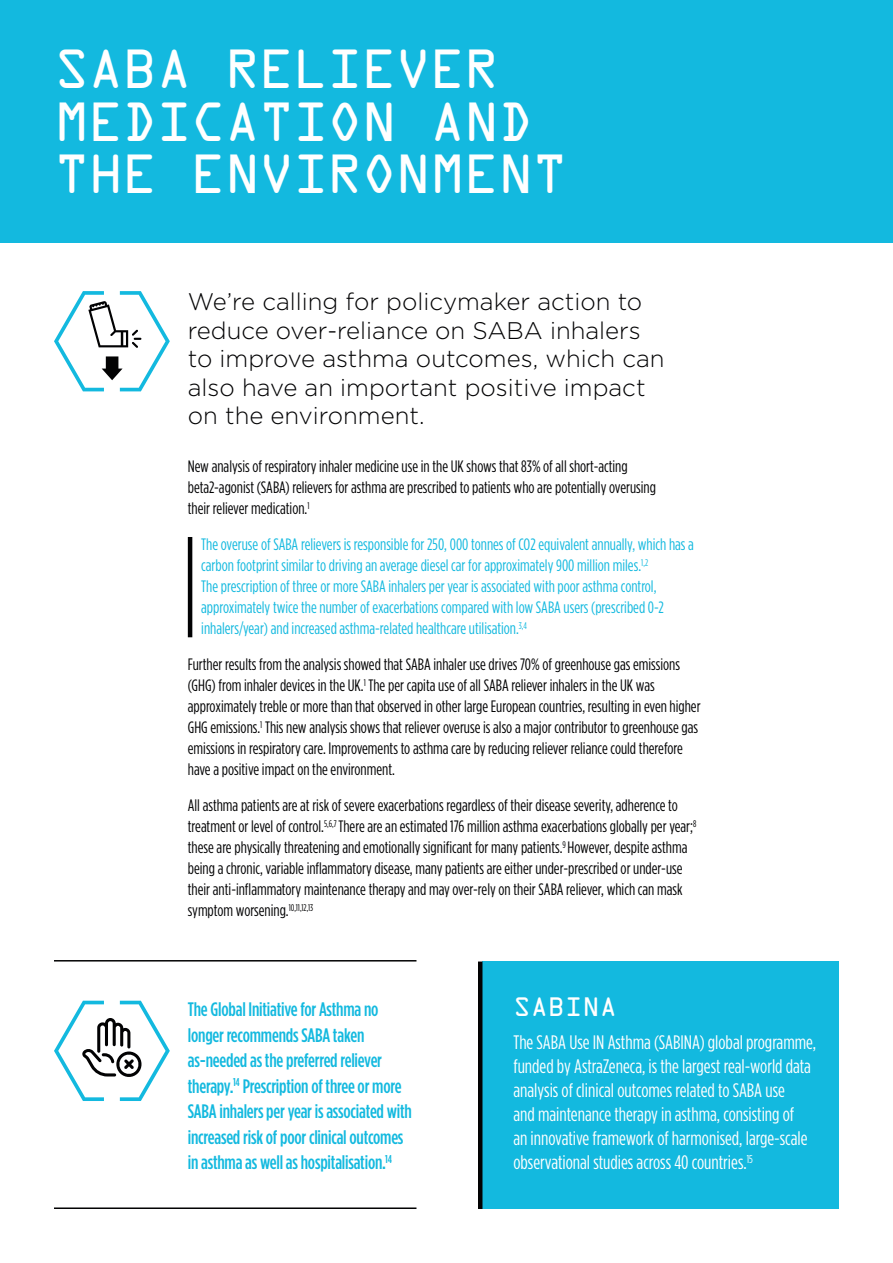
<style>
.page{position:relative;width:893px;height:1263px;background:#fff}
.page>*{position:absolute;margin:0;border:0;box-sizing:border-box;transform-origin:0 0}
.Normal_OCR_Header{font:49.5px/52.5px "OCRA Std";letter-spacing:-.03em;color:#fff}
.Gotham_Header{font:300 24px/28.5px "Gotham";color:#020203}
.Normal_OCR_Header-2{font:24px "OCRA Std";color:#fff}
.Body_Copy{font:19.5px/24px "Gotham Condensed";color:#fff}
.Sub_Head_OCR{font:500 19.5px/25.5px "Gotham Condensed";letter-spacing:-.01em;color:#13b9df}
.Body_Copy-2{font:16.5px/21px "Gotham Condensed";color:#020203}
.Body_Copy-3{font:16.5px/21px "Gotham Condensed";color:#13b9df}
</style>
<div class="page">
<div style="left:0;top:0;width:893px;height:243px;background:#13b9df"></div>
<div style="left:482px;top:961px;width:357px;height:248px;background:#13b9df"></div>
<hr style="left:478px;top:961px;width:4px;height:248px;background:#020203">
<hr style="left:188px;top:537px;width:4px;height:100px;background:#020203">
<svg style="left:54px;top:291px;width:116px;height:100px"></svg>
<svg style="left:54px;top:1001px;width:116px;height:100px"></svg>
<hr style="left:54px;top:960px;width:362px;height:1px;background:#020203">
<hr style="left:54px;top:1207px;width:362px;height:2px;background:#020203">
<p class="Normal_OCR_Header" style="left:54px;top:47px;width:515px">SABA RELIEVER<br>MEDICATION AND<br>THE ENVIRONMENT</p>
<p class="Gotham_Header" style="left:188px;top:287px;width:478px">We’re calling for policymaker action to reduce over-reliance on SABA inhalers to improve asthma outcomes, which can also have an important positive impact on the environment.</p>
<p class="Body_Copy-2" style="left:188px;top:456px;width:470px">New analysis of respiratory inhaler medicine use in the UK shows that 83% of all short-acting beta2-agonist (SABA) relievers for asthma are prescribed to patients who are potentially overusing their reliever medication.<sup>1</sup></p>
<p class="Body_Copy-3" style="left:201px;top:534px;width:494px">The overuse of SABA relievers is responsible for 250, 000 tonnes of CO2 equivalent annually, which has a carbon footprint similar to driving an average diesel car for approximately 900 million miles.<sup>1,2<br></sup>The prescription of three or more SABA inhalers per year is associated with poor asthma control, approximately twice the number of exacerbations compared with low SABA users (prescribed 0-2 inhalers/year) and increased asthma-related healthcare utilisation.<sup>3,4</sup></p>
<p class="Body_Copy-2" style="left:188px;top:654px;width:514px">Further results from the analysis showed that SABA inhaler use drives 70% of greenhouse gas emissions (GHG) from inhaler devices in the UK.<sup>1</sup> The per capita use of all SABA reliever inhalers in the UK was approximately treble or more than that observed in other large European countries, resulting in even higher GHG emissions.<sup>1</sup> This new analysis shows that reliever overuse is also a major contributor to greenhouse gas emissions in respiratory care. Improvements to asthma care by reducing reliever reliance could therefore have a positive impact on the environment.</p>
<p class="Body_Copy-2" style="left:188px;top:795px;width:510px">All asthma patients are at risk of severe exacerbations regardless of their disease severity, adherence to treatment or level of control.<sup>5,6,7</sup> There are an estimated 176 million asthma exacerbations globally per year;<sup>8 </sup>these are physically threatening and emotionally significant for many patients.<sup>9</sup> However, despite asthma being a chronic, variable inflammatory disease, many patients are either under-prescribed or under-use their anti-inflammatory maintenance therapy and may over-rely on their SABA reliever, which can mask symptom worsening.<sup>10,11,12,13</sup></p>
<p class="Sub_Head_OCR" style="left:188px;top:996px;width:226px">The Global Initiative for Asthma no longer recommends SABA taken as-needed as the preferred reliever therapy.<sup>14</sup> Prescription of three or more SABA inhalers per year is associated with increased risk of poor clinical outcomes in asthma as well as hospitalisation.<sup>14</sup></p>
<p class="Normal_OCR_Header-2" style="left:513px;top:996px;width:105px">SABINA</p>
<p class="Body_Copy" style="left:513px;top:1030px;width:304px">The SABA Use IN Asthma (SABINA) global programme, funded by AstraZeneca, is the largest real-world data analysis of clinical outcomes related to SABA use<br>and maintenance therapy in asthma, consisting of<br>an innovative framework of harmonised, large-scale observational studies across 40 countries.<sup>15</sup></p>
</div>
